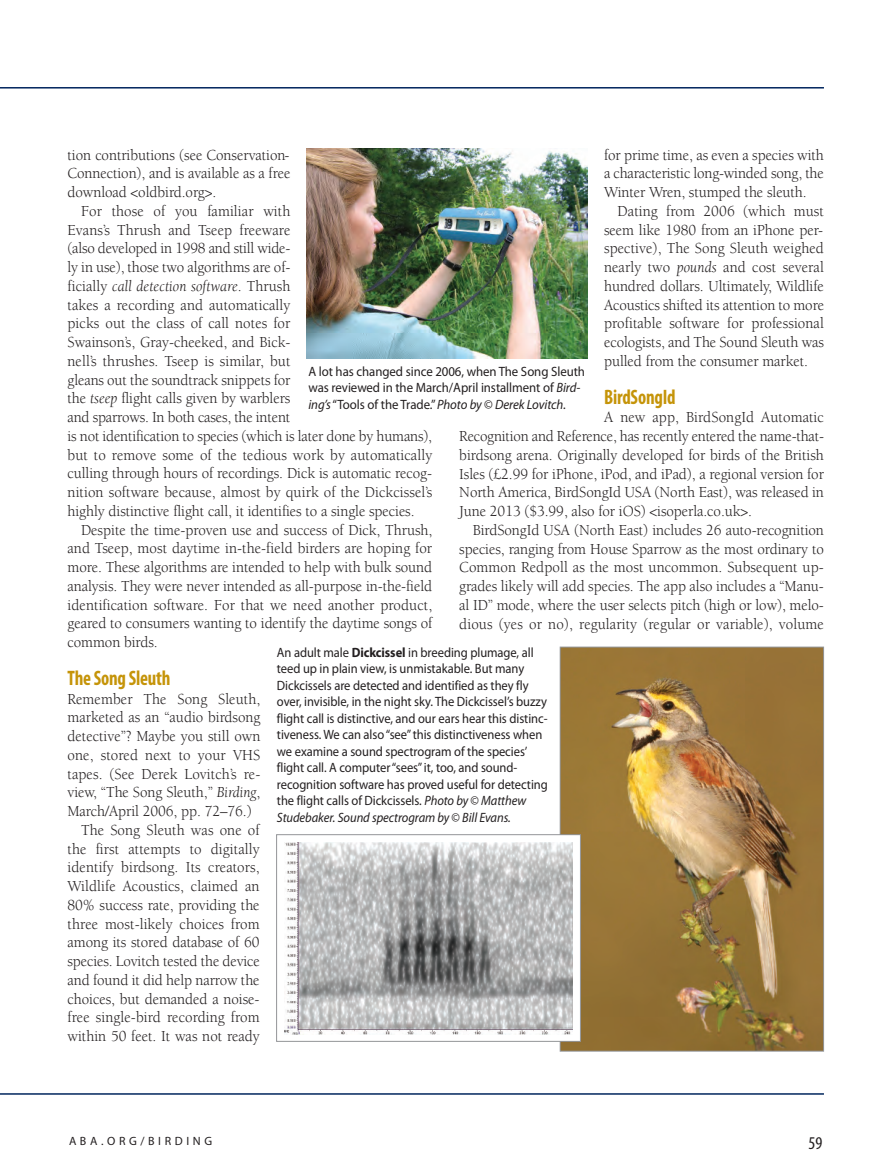
<style>
.page{position:relative;width:878px;height:1175px;background:#fff}
.page>*{position:absolute;margin:0;border:0;box-sizing:border-box;transform-origin:0 0}
.t1{font:700 condensed 21px "Myriad Pro";letter-spacing:-.01em;color:#c59409;scale:.9 1}
.t2{font:condensed 18px "Myriad Pro";color:#231f20}
.t3{font:15.75px/18.8px "Berkeley Std";letter-spacing:-.005em;color:#231f20;text-align:justify;scale:.95 1}
.t4{font:13.5px/16.5px "Myriad Pro";letter-spacing:-.005em;color:#231f20;scale:.93 1}
.t5{font:13.5px/16.5px "Myriad Pro";letter-spacing:-.005em;color:#231f20;scale:.95 1}
.t6{font:12px "Myriad Pro";letter-spacing:.3em;color:#231f20}
.s1{font-style:italic}
.s2{font-weight:700}
</style>
<div class="page">
<hr style="left:0;top:1093px;width:824px;height:1px;background:#00255d">
<hr style="left:0;top:87px;width:824px;height:1px;background:#00255d">
<img style="left:562px;top:648px;width:260px;height:401px">
<div style="left:560px;top:646px;width:264px;height:405px;border:1px solid #939598"></div>
<div style="left:277px;top:835px;width:303px;height:206px;background:#fff"></div>
<img style="left:284px;top:842px;width:288px;height:192px">
<div style="left:276px;top:834px;width:305px;height:207px;border:1px solid #939598"></div>
<img style="left:307px;top:148px;width:280px;height:211px">
<p class="t3" style="left:68px;top:147px;width:236px">tion contributions (see Conservation-Connection), and is available as a free download &lt;oldbird.org&gt;.</p>
<p class="t3" style="left:68px;top:203px;width:385px;text-align:left;text-indent:13px">For those of you familiar with<br>Evans’s Thrush and Tseep freeware<br>(also developed in 1998 and still wide-<br>ly in use), those two algorithms are of-<br>ficially <span class="s1">call detection software</span>. Thrush<br>takes a recording and automatically<br>picks out the class of call notes for<br>Swainson’s, Gray-cheeked, and Bick-<br>nell’s thrushes. Tseep is similar, but<br>gleans out the soundtrack snippets for<br>the <span class="s1">tseep</span> flight calls given by warblers<br>and sparrows. In both cases, the intent<br>is not identification to species (which is later done by humans), but to remove some of the tedious work by automatically culling through hours of recordings. Dick is automatic recog&shy;nition software because, almost by quirk of the Dickcissel’s highly distinctive flight call, it identifies to a single species.</p>
<p class="t3" style="left:68px;top:521px;width:385px;text-indent:13px">Despite the time-proven use and success of Dick, Thrush, and Tseep, most daytime in-the-field birders are hoping for more. These algorithms are intended to help with bulk sound analysis. They were never intended as all-purpose in-the-field identification software. For that we need another product, geared to consumers wanting to identify the daytime songs of common birds.</p>
<h1 class="t1" style="left:68px;top:670px;width:116px">The Song Sleuth</h1>
<p class="t3" style="left:68px;top:690px;width:204px">Remember The Song Sleuth,</p>
<p class="t3" style="left:68px;top:709px;width:205px">marketed as an “audio birdsong</p>
<p class="t3" style="left:68px;top:728px;width:204px">detective”? Maybe you still own</p>
<p class="t3" style="left:68px;top:747px;width:204px">one, stored next to your VHS</p>
<p class="t3" style="left:68px;top:765px;width:204px">tapes. (See Derek Lovitch’s re-</p>
<p class="t3" style="left:68px;top:784px;width:204px">view, “The Song Sleuth,” <span class="s1">Birding</span>,</p>
<p class="t3" style="left:67px;top:803px;width:195px">March/April 2006, pp. 72–76.)</p>
<p class="t3" style="left:81px;top:822px;width:189px">The Song Sleuth was one of</p>
<p class="t3" style="left:67px;top:840px;width:204px">the first attempts to digitally</p>
<p class="t3" style="left:67px;top:859px;width:204px">identify birdsong. Its creators,</p>
<p class="t3" style="left:67px;top:878px;width:204px">Wildlife Acoustics, claimed an</p>
<p class="t3" style="left:67px;top:897px;width:204px">80% success rate, providing the</p>
<p class="t3" style="left:68px;top:915px;width:204px">three most-likely choices from</p>
<p class="t3" style="left:68px;top:934px;width:204px">among its stored database of 60</p>
<p class="t3" style="left:68px;top:953px;width:204px">species. Lovitch tested the device</p>
<p class="t3" style="left:68px;top:972px;width:204px">and found it did help narrow the</p>
<p class="t3" style="left:68px;top:990px;width:204px">choices, but demanded a noise-</p>
<p class="t3" style="left:68px;top:1009px;width:204px">free single-bird recording from</p>
<p class="t3" style="left:68px;top:1028px;width:204px">within 50 feet. It was not ready</p>
<p class="t3" style="left:604px;top:147px;width:233px">for prime time, as even a species with a characteristic long-winded song, the Winter Wren, stumped the sleuth.</p>
<p class="t3" style="left:604px;top:203px;width:233px;text-indent:13px">Dating from 2006 (which must seem like 1980 from an iPhone per&shy;spective), The Song Sleuth weighed nearly two <span class="s1">pounds</span> and cost several hundred dollars. Ultimately, Wildlife Acoustics shifted its attention to more profitable software for professional ecologists, and The Sound Sleuth was pulled from the consumer market.</p>
<h1 class="t1" style="left:604px;top:389px;width:81px">BirdSongId</h1>
<p class="t3" style="left:459px;top:409px;width:385px;text-indent:145px">A new app, BirdSongId Automatic Recognition and Reference, has recently entered the name-that&shy;birdsong arena. Originally developed for birds of the British Isles (£2.99 for iPhone, iPod, and iPad), a regional version for North America, BirdSongId USA (North East), was released in June 2013 ($3.99, also for iOS) &lt;isoperla.co.uk&gt;.</p>
<p class="t3" style="left:459px;top:522px;width:385px;text-indent:13px">BirdSongId USA (North East) includes 26 auto-recognition species, ranging from House Sparrow as the most ordinary to Common Redpoll as the most uncommon. Subsequent up&shy;grades likely will add species. The app also includes a “Manu&shy;al ID” mode, where the user selects pitch (high or low), melo&shy;dious (yes or no), regularity (regular or variable), volume</p>
<p class="t4" style="left:277px;top:645px;width:293px">An adult male <span class="s2">Dickcissel</span> in breeding plumage, all teed up in plain view, is unmistakable. But many Dickcissels are detected and identified as they fly over, invisible, in the night sky. The Dickcissel’s buzzy flight call is distinctive, and our ears hear this distinc&shy;tiveness. We can also “see” this distinctiveness when we examine a sound spectrogram of the species’ flight call. A computer “sees” it, too, and sound&shy;recognition software has proved useful for detecting the flight calls of Dickcissels. <span class="s1">Photo by</span> © <span class="s1">Matthew Studebaker. Sound spectrogram by</span> © <span class="s1">Bill Evans.</span></p>
<p class="t5" style="left:308px;top:364px;width:293px">A lot has changed since 2006, when The Song Sleuth was reviewed in the March/April installment of <span class="s1">Bird&shy;ing’s</span>“Tools of the Trade.” <span class="s1">Photo by</span> © <span class="s1">Derek Lovitch.</span></p>
<p class="t6" style="left:69px;top:1136px;width:145px">ABA.ORG/BIRDING</p>
<p class="t2" style="left:808px;top:1137px;width:15px">59</p>
</div>
